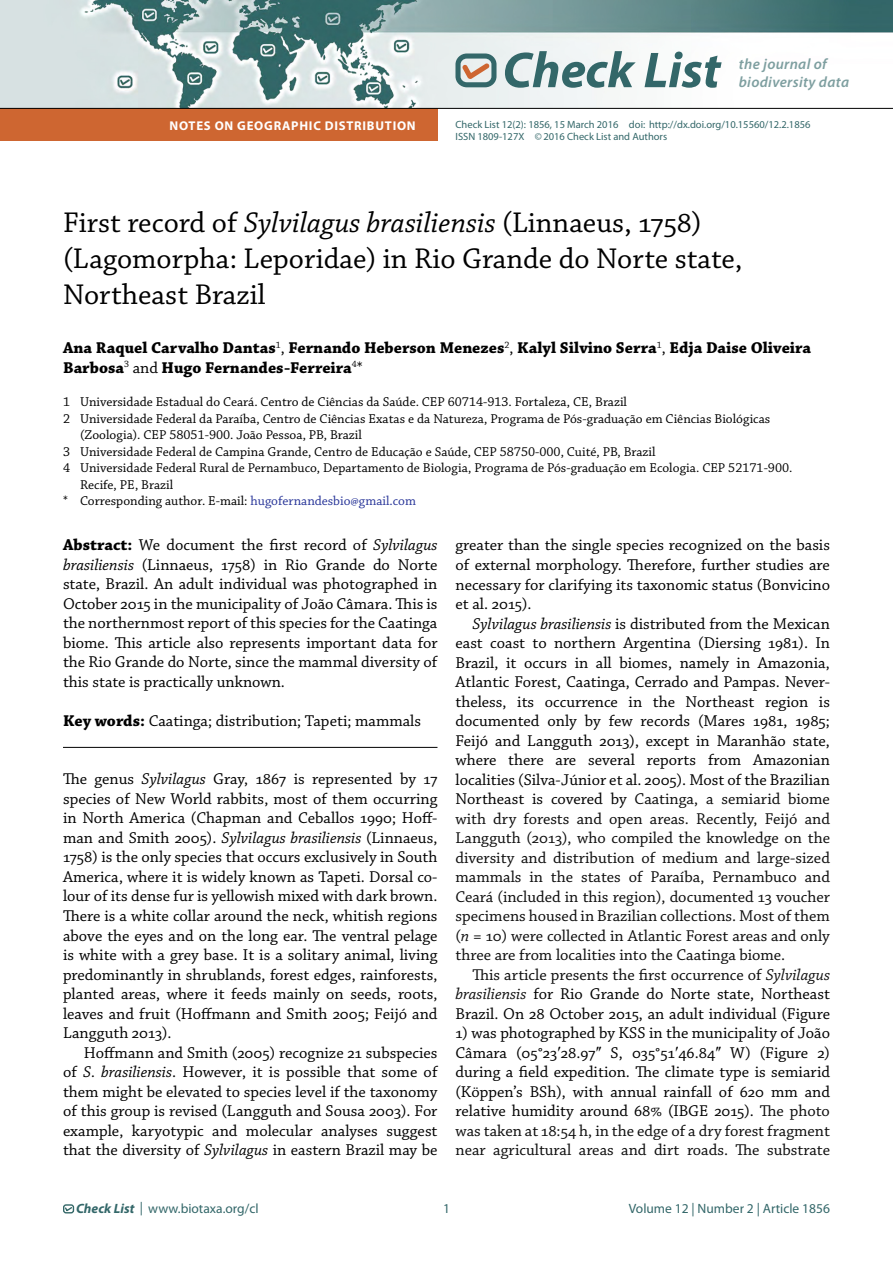
<style>
.page{position:relative;width:893px;height:1263px;background:#fff}
.page>*{position:absolute;margin:0;border:0;box-sizing:border-box;transform-origin:0 0}
.t1{font:italic 700 50.7px "Myriad Pro";color:#336769}
.t2{font:30px/36px "Chaparral Pro";color:#000}
.t3{font:16.5px/19.5px "Chaparral Pro";color:#000;text-align:justify}
.t4{font:700 16.5px/19.5px "Chaparral Pro";color:#000}
.t5{font:italic 600 15px/18px "Myriad Pro";letter-spacing:.02em;color:#7e9fa0}
.t6{font:13.5px "Chaparral Pro";color:#000}
.t7{font:13.5px "Myriad Pro";color:#336769}
.t8{font:700 12.75px "Myriad Pro";letter-spacing:.06em;color:#fff}
.t9{font:10.5px/12.6px "Myriad Pro";color:#336769}
.s1{font-style:italic}
.s2{font-weight:400}
.s3{color:#293699}
.s4{font-weight:700}
.s5{color:#0d0d0d}
.s6{font-style:italic;color:#0d0d0d}
.s7{font-family:"Times New Roman"}
.s8{font-weight:700;font-style:italic}
</style>
<div class="page">
<div style="left:63px;top:1204px;width:11px;height:9px;border:1px solid #336767;border-radius:2px"></div>
<svg style="left:64px;top:1206px;width:9px;height:6px"></svg>
<img style="left:0;top:0;width:893px;height:108px">
<svg style="left:455px;top:53px;width:41px;height:34px"></svg>
<hr style="left:63px;top:747px;width:374px;height:1px;background:#000">
<div style="left:0;top:109px;width:437px;height:32px;background:#ce6631"></div>
<hr style="left:0;top:108px;width:893px;height:1px;background:#000">
<p class="t8" style="left:170px;top:117px;width:246px">NOTES ON GEOGRAPHIC DISTRIBUTION</p>
<h1 class="t1" style="left:502px;top:37px;width:220px">Check List</h1>
<p class="t5" style="left:739px;top:55px;width:112px">the journal of biodiversity data</p>
<p class="t9" style="left:455px;top:118px;width:356px">Check List 12(2): 1856, 15 March 2016 doi: http://dx.doi.org/10.15560/12.2.1856<br>ISSN 1809-127X ©2016 Check List and Authors</p>
<h2 class="t2" style="left:63px;top:206px;width:681px">First record of <span class="s1">Sylvilagus brasiliensis</span> (Linnaeus, 1758) (Lagomorpha: Leporidae) in Rio Grande do Norte state,<br>Northeast Brazil</h2>
<p class="t4" style="left:63px;top:339px;width:750px">Ana Raquel Carvalho Dantas<sup>1</sup><span class="s2">,</span> Fernando Heberson Menezes<sup>2</sup><span class="s2">,</span> Kalyl Silvino Serra<sup>1</sup><span class="s2">,</span> Edja Daise Oliveira<br>Barbosa<sup>3</sup> <span class="s2">and</span> Hugo Fernandes-Ferreira<sup>4</sup><span class="s2">*</span></p>
<p class="t6" style="left:63px;top:395px;width:566px">1 Universidade Estadual do Ceará. Centro de Ciências da Saúde. CEP 60714-913. Fortaleza, CE, Brazil</p>
<p class="t6" style="left:63px;top:411px;width:709px">2 Universidade Federal da Paraíba, Centro de Ciências Exatas e da Natureza, Programa de Pós-graduação em Ciências Biológicas</p>
<p class="t6" style="left:80px;top:428px;width:283px">(Zoologia). CEP 58051-900. João Pessoa, PB, Brazil</p>
<p class="t6" style="left:63px;top:444px;width:594px">3 Universidade Federal de Campina Grande, Centro de Educação e Saúde, CEP 58750-000, Cuité, PB, Brazil</p>
<p class="t6" style="left:63px;top:461px;width:731px">4 Universidade Federal Rural de Pernambuco, Departamento de Biologia, Programa de Pós-graduação em Ecologia. CEP 52171-900.</p>
<p class="t6" style="left:80px;top:477px;width:95px">Recife, PE, Brazil</p>
<p class="t6" style="left:63px;top:494px;width:354px">* Corresponding author. E-mail: <span class="s3">hugofernandesbio@gmail.com</span></p>
<p class="t3" style="left:63px;top:536px;width:376px"><span class="s4">Abstract:</span> We document the first record of <span class="s1">Sylvilagus brasiliensis</span> (Linnaeus, 1758) in Rio Grande do Norte state, Brazil. An adult individual was photographed in October 2015 in the municipality of João Câmara. This is the northernmost report of this species for the Caatinga biome. This article also represents important data for the Rio Grande do Norte, since the mammal diversity of this state is practically unknown.</p>
<p class="t3" style="left:63px;top:712px;width:360px"><span class="s4">Key words:</span> Caatinga; distribution; Tapeti; mammals</p>
<p class="t3" style="left:455px;top:536px;width:376px">greater than the single species recognized on the basis of external morphology. Therefore, further studies are necessary for clarifying its taxonomic status (Bonvicino et al. 2015).</p>
<p class="t3" style="left:455px;top:614px;width:376px;text-indent:17px"><span class="s1">Sylvilagus brasiliensis</span> is distributed from the Mexican east coast to northern Argentina (Diersing 1981). In Brazil, it occurs in all biomes, namely in Amazonia, Atlantic Forest, Caatinga, Cerrado and Pampas. Never&shy;theless, its occurrence in the Northeast region is documented only by few records (Mares 1981, 1985; Feijó and Langguth 2013), except in Maranhão state, where there are several reports from Amazonian localities (Silva-Júnior et al. 2005). Most of the Brazilian Northeast is covered by <span class="s5">Caatinga, a semiarid biome with dry forests and open areas. Recently, Feijó and Langguth (2013), who compiled the knowledge on the diversity and distribution of medium and large-sized mammals in the states of Paraíba, Pernambuco and Ceará (included in this region), documented 13 voucher specimens housed in Brazilian collections. Most of them (</span><span class="s6">n</span> <span class="s5">= 10) were collected in Atlantic Forest areas and only three are from localities into the Caatinga biome.</span></p>
<p class="t3" style="left:455px;top:965px;width:376px;text-indent:17px"><span class="s5">This article presents the first occurrence of</span> <span class="s6">Sylvilagus brasiliensis</span> for Rio Grande do Norte state, Northeast Brazil. On 28 October 2015, an adult individual (Figure</p>
<p class="t3" style="left:455px;top:1024px;width:376px">1) was photographed by KSS in the municipality of João Câmara (05°23<span class="s7">ʹ</span>28.97<span class="s7">ʺ</span> S, 035°51<span class="s7">ʹ</span>46.84<span class="s7">ʺ</span> W) (Figure 2) during a field expedition. The climate type is semiarid (Köppen’s BSh), with annual rainfall of 620 mm and relative humidity around 68% (IBGE 2015). <span class="s5">The photo was taken at 18:54 h, in the edge of a dry forest fragment near agricultural areas and dirt roads. The substrate</span></p>
<p class="t3" style="left:63px;top:770px;width:376px">The genus <span class="s1">Sylvilagus</span> Gray, 1867 is represented by 17 species of New World rabbits, most of them occurring in North America (Chapman and Ceballos 1990; Hoff&shy;man and Smith 2005). <span class="s1">Sylvilagus brasiliensis</span> (Linnaeus, 1758) is the only species that occurs exclusively in South America, where it is widely known as Tapeti. Dorsal co&shy;lour of its dense fur is yellowish mixed with dark brown.<br>There is a white collar around the neck, whitish regions above the eyes and on the long ear. The ventral pelage is white with a grey base. It is a solitary animal, living predominantly in shrublands, forest edges, rainforests, planted areas, where it feeds mainly on seeds, roots, leaves and fruit (Hoffmann and Smith 2005; Feijó and Langguth 2013).</p>
<p class="t3" style="left:63px;top:1043px;width:376px;text-indent:21px">Hoffmann and Smith (2005) recognize 21 subspecies of <span class="s1">S. brasiliensis</span>. However, it is possible that some of them might be elevated to species level if the taxonomy of this group is revised (Langguth and Sousa 2003). For example, karyotypic and molecular analyses suggest that the diversity of <span class="s1">Sylvilagus</span> in eastern Brazil may be</p>
<p class="t7" style="left:76px;top:1200px;width:184px"><span class="s8">Check List</span> | www.biotaxa.org/cl</p>
<p class="t7" style="left:443px;top:1200px;width:8px">1</p>
<p class="t7" style="left:629px;top:1200px;width:203px">Volume 12 | Number 2 | Article 1856</p>
</div>
